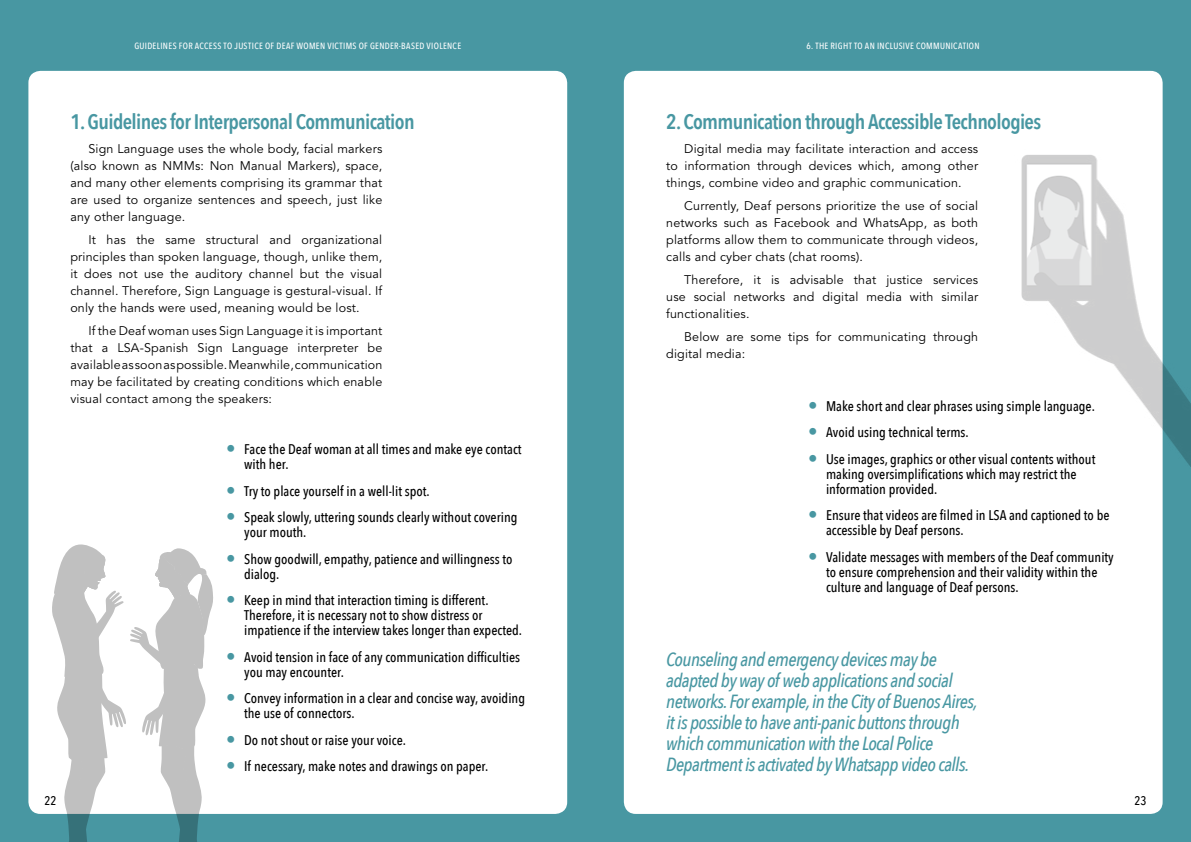
<style>
.page{position:relative;width:1191px;height:842px;background:#4897a2}
.page>*{position:absolute;margin:0;border:0;box-sizing:border-box;transform-origin:0 0}
.t1{font:600 21px "Avenir Next Condensed";letter-spacing:-.03em;color:#4897a2}
.t2{font:italic 500 19px/21px "Avenir Next Condensed";letter-spacing:-.03em;color:#4897a2}
.t3{font:500 14px/15px "Avenir Next Condensed";color:#000}
.t4{font:12.5px/17px "Avenir LT Std";letter-spacing:.015em;color:#000;text-align:justify}
.t5{font:500 12.5px "Avenir Next Condensed";color:#000}
.t6{font:500 9px "Avenir Next Condensed";letter-spacing:.035em;color:#fff}
.s1{font-size:19px;color:#4897a2}
</style>
<div class="page">
<div style="left:624px;top:71px;width:538px;height:743px;background:#fff;border-radius:12px"></div>
<div style="left:28px;top:71px;width:539px;height:743px;background:#fff;border-radius:12px"></div>
<svg style="left:50px;top:544px;width:163px;height:298px"></svg>
<img style="left:1021px;top:147px;width:170px;height:356px">
<p class="t6" style="left:134px;top:40px;width:328px">GUIDELINES FOR ACCESS TO JUSTICE OF DEAF WOMEN VICTIMS OF GENDER-BASED VIOLENCE</p>
<p class="t6" style="left:806px;top:40px;width:175px">6. THE RIGHT TO AN INCLUSIVE COMMUNICATION</p>
<h1 class="t1" style="left:70px;top:104px;width:346px">1. Guidelines for Interpersonal Communication</h1>
<h1 class="t1" style="left:666px;top:104px;width:376px">2. Communication through Accessible Technologies</h1>
<p class="t4" style="left:70px;top:141px;width:313px;text-indent:18px">Sign Language uses the whole body, facial markers (also known as NMMs: Non Manual Markers), space, and many other elements comprising its grammar that are used to organize sentences and speech, just like any other language.</p>
<p class="t4" style="left:70px;top:232px;width:313px;text-indent:18px">It has the same structural and organizational principles than spoken language, though, unlike them, it does not use the auditory channel but the visual channel. Therefore, Sign Language is gestural-visual. If only the hands were used, meaning would be lost.</p>
<p class="t4" style="left:70px;top:322px;width:314px;text-indent:18px">If the Deaf woman uses Sign Language it is important that a LSA-Spanish Sign Language interpreter be available as soon as possible. Meanwhile, communication may be facilitated by creating conditions which enable visual contact among the speakers:</p>
<p class="t3" style="left:244px;top:442px;width:279px;text-indent:-18px"><span class="s1">•</span> Face the Deaf woman at all times and make eye contact with her.</p>
<p class="t3" style="left:226px;top:483px;width:205px"><span class="s1">•</span> Try to place yourself in a well-lit spot.</p>
<p class="t3" style="left:244px;top:510px;width:275px;text-indent:-18px"><span class="s1">•</span> Speak slowly, uttering sounds clearly without covering your mouth.</p>
<p class="t3" style="left:244px;top:551px;width:270px;text-indent:-18px"><span class="s1">•</span> Show goodwill, empathy, patience and willingness to dialog.</p>
<p class="t3" style="left:244px;top:593px;width:279px;text-indent:-18px"><span class="s1">•</span> Keep in mind that interaction timing is different.<br>Therefore, it is necessary not to show distress or impatience if the interview takes longer than expected.</p>
<p class="t3" style="left:244px;top:649px;width:277px;text-indent:-18px"><span class="s1">•</span> Avoid tension in face of any communication difficulties you may encounter.</p>
<p class="t3" style="left:244px;top:691px;width:282px;text-indent:-18px"><span class="s1">•</span> Convey information in a clear and concise way, avoiding the use of connectors.</p>
<p class="t3" style="left:226px;top:732px;width:181px"><span class="s1">•</span> Do not shout or raise your voice.</p>
<p class="t3" style="left:226px;top:759px;width:264px"><span class="s1">•</span> If necessary, make notes and drawings on paper.</p>
<p class="t4" style="left:666px;top:141px;width:313px;text-indent:18px">Digital media may facilitate interaction and access to information through devices which, among other things, combine video and graphic communication.</p>
<p class="t4" style="left:666px;top:198px;width:313px;text-indent:18px">Currently, Deaf persons prioritize the use of social networks such as Facebook and WhatsApp, as both platforms allow them to communicate through videos, calls and cyber chats (chat rooms).</p>
<p class="t4" style="left:666px;top:271px;width:313px;text-indent:18px">Therefore, it is advisable that justice services use social networks and digital media with similar functionalities.</p>
<p class="t4" style="left:666px;top:328px;width:313px;text-indent:18px">Below are some tips for communicating through digital media:</p>
<p class="t3" style="left:808px;top:398px;width:288px"><span class="s1">•</span> Make short and clear phrases using simple language.</p>
<p class="t3" style="left:808px;top:425px;width:162px"><span class="s1">•</span> Avoid using technical terms.</p>
<p class="t3" style="left:826px;top:451px;width:271px;text-indent:-18px"><span class="s1">•</span> Use images, graphics or other visual contents without making oversimplifications which may restrict the information provided.</p>
<p class="t3" style="left:826px;top:508px;width:285px;text-indent:-18px"><span class="s1">•</span> Ensure that videos are filmed in LSA and captioned to be accessible by Deaf persons.</p>
<p class="t3" style="left:826px;top:549px;width:289px;text-indent:-18px"><span class="s1">•</span> Validate messages with members of the Deaf community to ensure comprehension and their validity within the culture and language of Deaf persons.</p>
<p class="t2" style="left:666px;top:649px;width:313px">Counseling and emergency devices may be adapted by way of web applications and social networks. For example, in the City of Buenos Aires, it is possible to have anti-panic buttons through which communication with the Local Police Department is activated by Whatsapp video calls.</p>
<p class="t5" style="left:44px;top:793px;width:14px">22</p>
<p class="t5" style="left:1134px;top:793px;width:14px">23</p>
</div>
